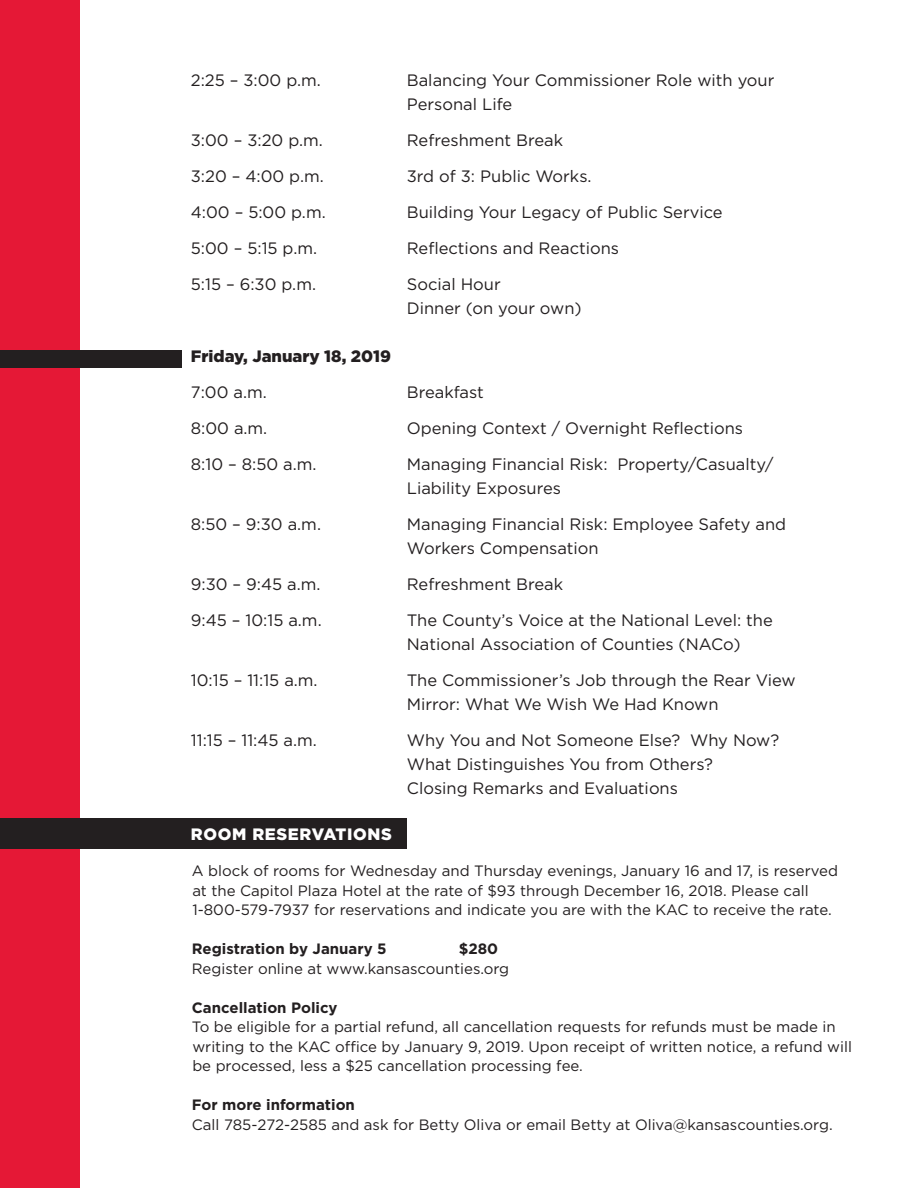
<style>
.page{position:relative;width:918px;height:1188px;background:#fff}
.page>*{position:absolute;margin:0;border:0;box-sizing:border-box;transform-origin:0 0}
.t1{font:16.5px/24px "Gotham";color:#231f20}
.t2{font:900 16.5px "Gotham";color:#231f20}
.t3{font:900 16.5px "Gotham";letter-spacing:.04em;color:#fff}
.t4{font:15px/19.5px "Gotham";color:#231f20}
.t5{font:700 15px "Gotham";color:#231f20}
</style>
<div class="page">
<div style="left:0;top:0;width:80px;height:1188px;background:#e51836"></div>
<div style="left:0;top:350px;width:181px;height:17px;background:#231f20"></div>
<div style="left:0;top:819px;width:406px;height:30px;background:#231f20"></div>
<p class="t1" style="left:191px;top:68px;width:132px">2:25 – 3:00 p.m.</p>
<p class="t1" style="left:407px;top:68px;width:369px">Balancing Your Commissioner Role with your<br>Personal Life</p>
<p class="t1" style="left:191px;top:128px;width:134px">3:00 – 3:20 p.m.</p>
<p class="t1" style="left:407px;top:128px;width:158px">Refreshment Break</p>
<p class="t1" style="left:191px;top:164px;width:135px">3:20 – 4:00 p.m.</p>
<p class="t1" style="left:407px;top:164px;width:186px">3rd of 3: Public Works.</p>
<p class="t1" style="left:191px;top:200px;width:136px">4:00 – 5:00 p.m.</p>
<p class="t1" style="left:407px;top:200px;width:317px">Building Your Legacy of Public Service</p>
<p class="t1" style="left:191px;top:236px;width:128px">5:00 – 5:15 p.m.</p>
<p class="t1" style="left:407px;top:236px;width:214px">Reflections and Reactions</p>
<p class="t1" style="left:191px;top:272px;width:127px">5:15 – 6:30 p.m.</p>
<p class="t1" style="left:407px;top:272px;width:95px">Social Hour</p>
<p class="t1" style="left:407px;top:296px;width:176px">Dinner (on your own)</p>
<p class="t2" style="left:191px;top:346px;width:202px">Friday, January 18, 2019</p>
<p class="t1" style="left:191px;top:380px;width:77px">7:00 a.m.</p>
<p class="t1" style="left:407px;top:380px;width:79px">Breakfast</p>
<p class="t1" style="left:191px;top:416px;width:78px">8:00 a.m.</p>
<p class="t1" style="left:407px;top:416px;width:338px">Opening Context / Overnight Reflections</p>
<p class="t1" style="left:191px;top:452px;width:127px">8:10 – 8:50 a.m.</p>
<p class="t1" style="left:407px;top:452px;width:368px">Managing Financial Risk: Property/Casualty/<br>Liability Exposures</p>
<p class="t1" style="left:191px;top:512px;width:132px">8:50 – 9:30 a.m.</p>
<p class="t1" style="left:407px;top:512px;width:381px">Managing Financial Risk: Employee Safety and<br>Workers Compensation</p>
<p class="t1" style="left:191px;top:572px;width:131px">9:30 – 9:45 a.m.</p>
<p class="t1" style="left:407px;top:572px;width:158px">Refreshment Break</p>
<p class="t1" style="left:191px;top:608px;width:132px">9:45 – 10:15 a.m.</p>
<p class="t1" style="left:407px;top:608px;width:367px">The County’s Voice at the National Level: the<br>National Association of Counties (NACo)</p>
<p class="t1" style="left:191px;top:668px;width:128px">10:15 – 11:15 a.m.</p>
<p class="t1" style="left:407px;top:668px;width:390px">The Commissioner’s Job through the Rear View<br>Mirror: What We Wish We Had Known</p>
<p class="t1" style="left:191px;top:728px;width:128px">11:15 – 11:45 a.m.</p>
<p class="t1" style="left:407px;top:728px;width:374px">Why You and Not Someone Else? Why Now?<br>What Distinguishes You from Others?</p>
<p class="t1" style="left:407px;top:776px;width:273px">Closing Remarks and Evaluations</p>
<p class="t3" style="left:191px;top:825px;width:203px">ROOM RESERVATIONS</p>
<p class="t4" style="left:192px;top:861px;width:648px">A block of rooms for Wednesday and Thursday evenings, January 16 and 17, is reserved at the Capitol Plaza Hotel at the rate of $93 through December 16, 2018. Please call<br>1-800-579-7937 for reservations and indicate you are with the KAC to receive the rate.</p>
<p class="t5" style="left:192px;top:940px;width:196px">Registration by January 5</p>
<p class="t5" style="left:459px;top:940px;width:41px">$280</p>
<p class="t4" style="left:192px;top:958px;width:319px">Register online at www.kansascounties.org</p>
<p class="t5" style="left:192px;top:999px;width:147px">Cancellation Policy</p>
<p class="t4" style="left:192px;top:1017px;width:662px">To be eligible for a partial refund, all cancellation requests for refunds must be made in writing to the KAC office by January 9, 2019. Upon receipt of written notice, a refund will be processed, less a $25 cancellation processing fee.</p>
<p class="t5" style="left:192px;top:1096px;width:165px">For more information</p>
<p class="t4" style="left:192px;top:1114px;width:642px">Call 785-272-2585 and ask for Betty Oliva or email Betty at Oliva@kansascounties.org.</p>
</div>
